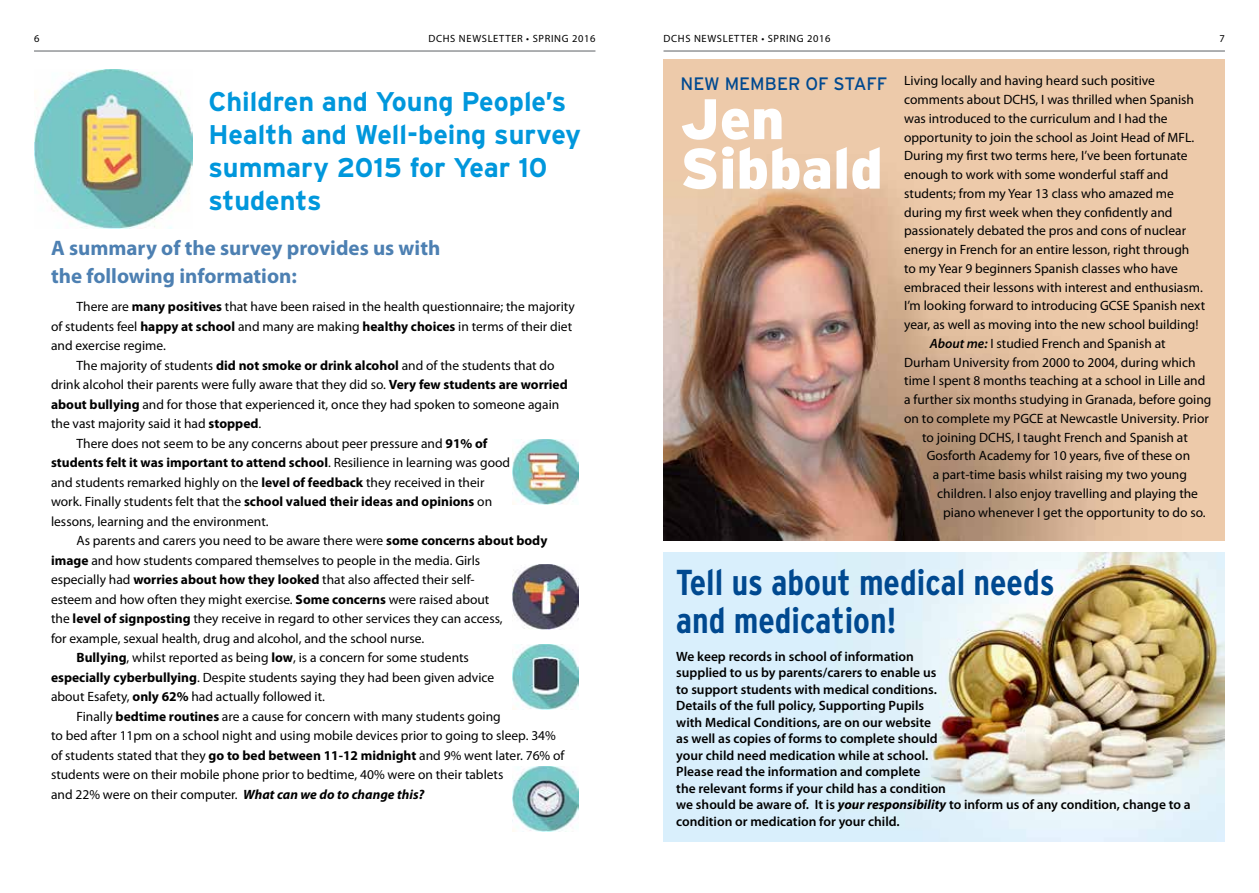
<style>
.page{position:relative;width:1259px;height:893px;background:#fff}
.page>*{position:absolute;margin:0;border:0;box-sizing:border-box;transform-origin:0 0}
.t1{font:900 57px/49.5px "Interstate";color:#fff}
.t2{font:700 condensed 36px/37.5px "Interstate";color:#004990}
.t3{font:700 27px/33px "Interstate";color:#0097dc}
.t4{font:700 21px/28.5px "Myriad Pro";color:#4d80b2}
.t5{font:18px "Interstate";color:#004990}
.t6{font:13.5px/19.5px "Myriad Pro";color:#000}
.t7{font:600 13.5px/16.5px "Myriad Pro";color:#000}
.t8{font:700 13.5px "Myriad Pro";color:#000}
.t9{font:10.5px "Myriad Pro";letter-spacing:.06em;color:#000}
.s1{font-weight:700}
.s2{font-weight:400}
.s3{font-weight:700;font-style:italic}
.s4{font-weight:600;font-style:italic}
</style>
<div class="page">
<hr style="left:663px;top:50px;width:562px;height:2px;background:#939598">
<hr style="left:34px;top:50px;width:561px;height:2px;background:#939598">
<img style="left:663px;top:553px;width:562px;height:289px">
<img style="left:663px;top:60px;width:562px;height:480px">
<img style="left:34px;top:69px;width:158px;height:159px">
<img style="left:513px;top:766px;width:65px;height:66px">
<img style="left:513px;top:644px;width:65px;height:65px">
<img style="left:513px;top:439px;width:65px;height:66px">
<img style="left:513px;top:564px;width:65px;height:66px">
<p class="t9" style="left:34px;top:32px;width:7px">6</p>
<p class="t9" style="left:428px;top:32px;width:168px">DCHS NEWSLETTER • SPRING 2016</p>
<p class="t9" style="left:663px;top:32px;width:168px">DCHS NEWSLETTER • SPRING 2016</p>
<p class="t9" style="left:1219px;top:32px;width:7px">7</p>
<h3 class="t3" style="left:208px;top:85px;width:374px">Children and Young People’s<br>Health and Well-being survey summary 2015 for Year 10 students</h3>
<h3 class="t4" style="left:51px;top:233px;width:391px">A summary of the survey provides us with the following information:</h3>
<p class="t6" style="left:51px;top:297px;width:525px;text-indent:26px">There are <span class="s1">many positives</span> that have been raised in the health questionnaire; the majority of students feel <span class="s1">happy at school</span> and many are making <span class="s1">healthy choices</span> in terms of their diet and exercise regime.</p>
<p class="t6" style="left:77px;top:355px;width:479px">The majority of students <span class="s1">did not smoke or drink alcohol</span> and of the students that do</p>
<p class="t6" style="left:51px;top:375px;width:518px">drink alcohol their parents were fully aware that they did so. <span class="s1">Very few students are worried</span></p>
<p class="t6" style="left:51px;top:394px;width:510px"><span class="s1">about bullying</span> and for those that experienced it, once they had spoken to someone again</p>
<p class="t6" style="left:51px;top:414px;width:212px">the vast majority said it had <span class="s1">stopped</span>.</p>
<p class="t6" style="left:77px;top:433px;width:412px">There does not seem to be any concerns about peer pressure and <span class="s1">91% of</span></p>
<p class="t8" style="left:51px;top:454px;width:460px">students felt it was important to attend school<span class="s2">. Resilience in learning was good</span></p>
<p class="t6" style="left:51px;top:472px;width:435px">and students remarked highly on the <span class="s1">level of feedback</span> they received in their</p>
<p class="t6" style="left:51px;top:492px;width:442px">work. Finally students felt that the <span class="s1">school valued their ideas and opinions</span> on</p>
<p class="t6" style="left:51px;top:511px;width:219px">lessons, learning and the environment.</p>
<p class="t6" style="left:77px;top:531px;width:472px">As parents and carers you need to be aware there were <span class="s1">some concerns about body</span></p>
<p class="t6" style="left:51px;top:550px;width:431px"><span class="s1">image</span> and how students compared themselves to people in the media. Girls</p>
<p class="t6" style="left:51px;top:570px;width:425px">especially had <span class="s1">worries about how they looked</span> that also affected their self-</p>
<p class="t6" style="left:51px;top:589px;width:440px">esteem and how often they might exercise. <span class="s1">Some concerns</span> were raised about</p>
<p class="t6" style="left:51px;top:609px;width:453px">the <span class="s1">level of signposting</span> they receive in regard to other services they can access,</p>
<p class="t6" style="left:51px;top:628px;width:375px">for example, sexual health, drug and alcohol, and the school nurse.</p>
<p class="t6" style="left:77px;top:648px;width:394px"><span class="s1">Bullying</span>, whilst reported as being <span class="s1">low</span>, is a concern for some students</p>
<p class="t6" style="left:51px;top:667px;width:445px"><span class="s1">especially cyberbullying</span>. Despite students saying they had been given advice</p>
<p class="t6" style="left:51px;top:687px;width:275px">about Esafety, <span class="s1">only 62%</span> had actually followed it.</p>
<p class="t6" style="left:77px;top:706px;width:426px">Finally <span class="s1">bedtime routines</span> are a cause for concern with many students going</p>
<p class="t6" style="left:51px;top:726px;width:506px">to bed after 11pm on a school night and using mobile devices prior to going to sleep. 34%</p>
<p class="t6" style="left:51px;top:745px;width:515px">of students stated that they <span class="s1">go to bed between 11-12 midnight</span> and 9% went later. 76% of</p>
<p class="t6" style="left:51px;top:765px;width:454px">students were on their mobile phone prior to bedtime, 40% were on their tablets</p>
<p class="t6" style="left:51px;top:784px;width:375px">and 22% were on their computer. <span class="s3">What can we do to change this?</span></p>
<h3 class="t5" style="left:680px;top:73px;width:208px">NEW MEMBER OF STAFF</h3>
<h1 class="t1" style="left:680px;top:94px;width:204px">Jen<br>Sibbald</h1>
<p class="t6" style="left:904px;top:71px;width:252px">Living locally and having heard such positive</p>
<p class="t6" style="left:904px;top:90px;width:291px">comments about DCHS, I was thrilled when Spanish</p>
<p class="t6" style="left:904px;top:108px;width:265px">was introduced to the curriculum and I had the</p>
<p class="t6" style="left:904px;top:127px;width:291px">opportunity to join the school as Joint Head of MFL.</p>
<p class="t6" style="left:904px;top:146px;width:285px">During my first two terms here, I’ve been fortunate</p>
<p class="t6" style="left:904px;top:165px;width:266px">enough to work with some wonderful staff and</p>
<p class="t6" style="left:904px;top:183px;width:271px">students; from my Year 13 class who amazed me</p>
<p class="t6" style="left:904px;top:202px;width:270px">during my first week when they confidently and</p>
<p class="t6" style="left:904px;top:221px;width:283px">passionately debated the pros and cons of nuclear</p>
<p class="t6" style="left:904px;top:240px;width:287px">energy in French for an entire lesson, right through</p>
<p class="t6" style="left:904px;top:258px;width:275px">to my Year 9 beginners Spanish classes who have</p>
<p class="t6" style="left:904px;top:277px;width:300px">embraced their lessons with interest and enthusiasm.</p>
<p class="t6" style="left:904px;top:296px;width:302px">I’m looking forward to introducing GCSE Spanish next</p>
<p class="t6" style="left:904px;top:315px;width:296px">year, as well as moving into the new school building!</p>
<p class="t6" style="left:929px;top:333px;width:237px"><span class="s4">About me:</span> I studied French and Spanish at</p>
<p class="t6" style="left:904px;top:352px;width:293px">Durham University from 2000 to 2004, during which</p>
<p class="t6" style="left:904px;top:371px;width:303px">time I spent 8 months teaching at a school in Lille and</p>
<p class="t6" style="left:904px;top:390px;width:309px">a further six months studying in Granada, before going</p>
<p class="t6" style="left:904px;top:408px;width:306px">on to complete my PGCE at Newcastle University. Prior</p>
<p class="t6" style="left:922px;top:427px;width:267px">to joining DCHS, I taught French and Spanish at</p>
<p class="t6" style="left:926px;top:446px;width:265px">Gosforth Academy for 10 years, five of these on</p>
<p class="t6" style="left:932px;top:465px;width:256px">a part-time basis whilst raising my two young</p>
<p class="t6" style="left:937px;top:483px;width:262px">children. I also enjoy travelling and playing the</p>
<p class="t6" style="left:943px;top:502px;width:264px">piano whenever I get the opportunity to do so.</p>
<h2 class="t2" style="left:676px;top:564px;width:380px">Tell us about medical needs and medication!</h2>
<p class="t7" style="left:676px;top:648px;width:516px">We keep records in school of information<br>supplied to us by parents/carers to enable us<br>to support students with medical conditions.<br>Details of the full policy, Supporting Pupils<br>with Medical Conditions, are on our website<br>as well as copies of forms to complete should<br>your child need medication while at school.<br>Please read the information and complete<br>the relevant forms if your child has a condition<br>we should be aware of. It is <span class="s3">your responsibility</span> to inform us of any condition, change to a condition or medication for your child.</p>
</div>
